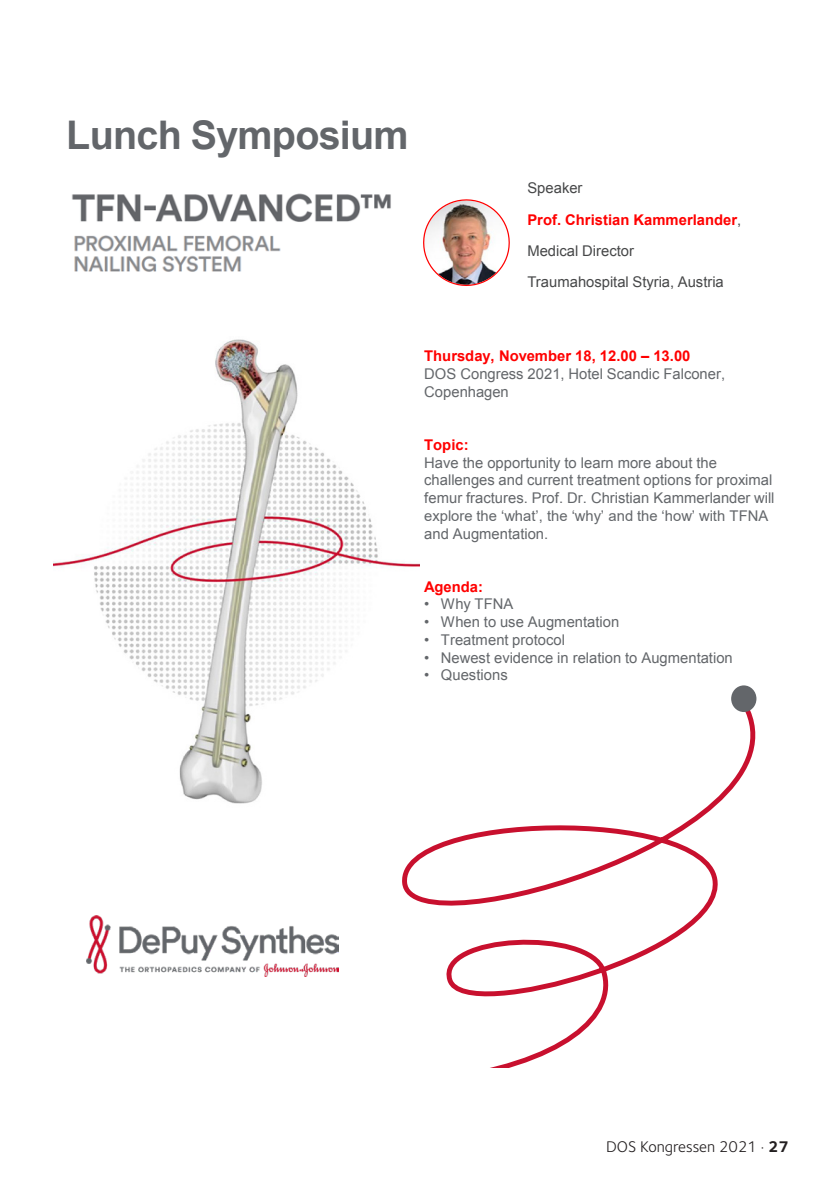
<style>
.page{position:relative;width:840px;height:1191px;background:#fff}
.page>*{position:absolute;margin:0;border:0;box-sizing:border-box;transform-origin:0 0}
.t1{font:700 39.4px "Arial";letter-spacing:-.02em;color:#63666a}
.t2{font:16px "Foundry Sterling";color:#231f20}
.t3{font:14.8px/17.8px "Arial";color:#63666a}
.t4{font:14.8px/31.2px "Arial";color:#464748}
.t5{font:700 14.8px "Arial";color:#f00}
.s1{font-weight:700;color:#f00}
.s2{font-weight:700}
</style>
<div class="page">
<svg style="left:402px;top:693px;width:355px;height:374px"></svg>
<div style="left:730px;top:685px;width:26px;height:27px;background:#63666a;border-radius:50%"></div>
<img style="left:86px;top:915px;width:252px;height:61px">
<img style="left:72px;top:193px;width:319px;height:79px">
<img style="left:54px;top:339px;width:366px;height:485px">
<img style="left:423px;top:199px;width:87px;height:87px">
<p class="t1" style="left:66px;top:109px;width:343px">Lunch Symposium</p>
<p class="t4" style="left:527px;top:173px;width:215px">Speaker<br><span class="s1">Prof. Christian Kammerlander</span>,<br>Medical Director<br>Traumahospital Styria, Austria</p>
<p class="t3" style="left:424px;top:347px;width:302px"><span class="s1">Thursday, November 18, 12.00 – 13.00<br></span>DOS Congress 2021, Hotel Scandic Falconer,<br>Copenhagen</p>
<p class="t3" style="left:424px;top:436px;width:351px"><span class="s1">Topic:<br></span>Have the opportunity to learn more about the challenges and current treatment options for proximal femur fractures. Prof. Dr. Christian Kammerlander will explore the ‘what’, the ‘why’ and the ‘how’ with TFNA and Augmentation.</p>
<p class="t5" style="left:424px;top:576px;width:60px">Agenda:</p>
<p class="t3" style="left:424px;top:595px;width:91px">• Why TFNA</p>
<p class="t3" style="left:424px;top:613px;width:196px">• When to use Augmentation</p>
<p class="t3" style="left:424px;top:630px;width:142px">• Treatment protocol</p>
<p class="t3" style="left:424px;top:648px;width:310px">• Newest evidence in relation to Augmentation</p>
<p class="t3" style="left:424px;top:666px;width:85px">• Questions</p>
<p class="t2" style="left:605px;top:1137px;width:184px">DOS Kongressen 2021 · <span class="s2">27</span></p>
</div>
